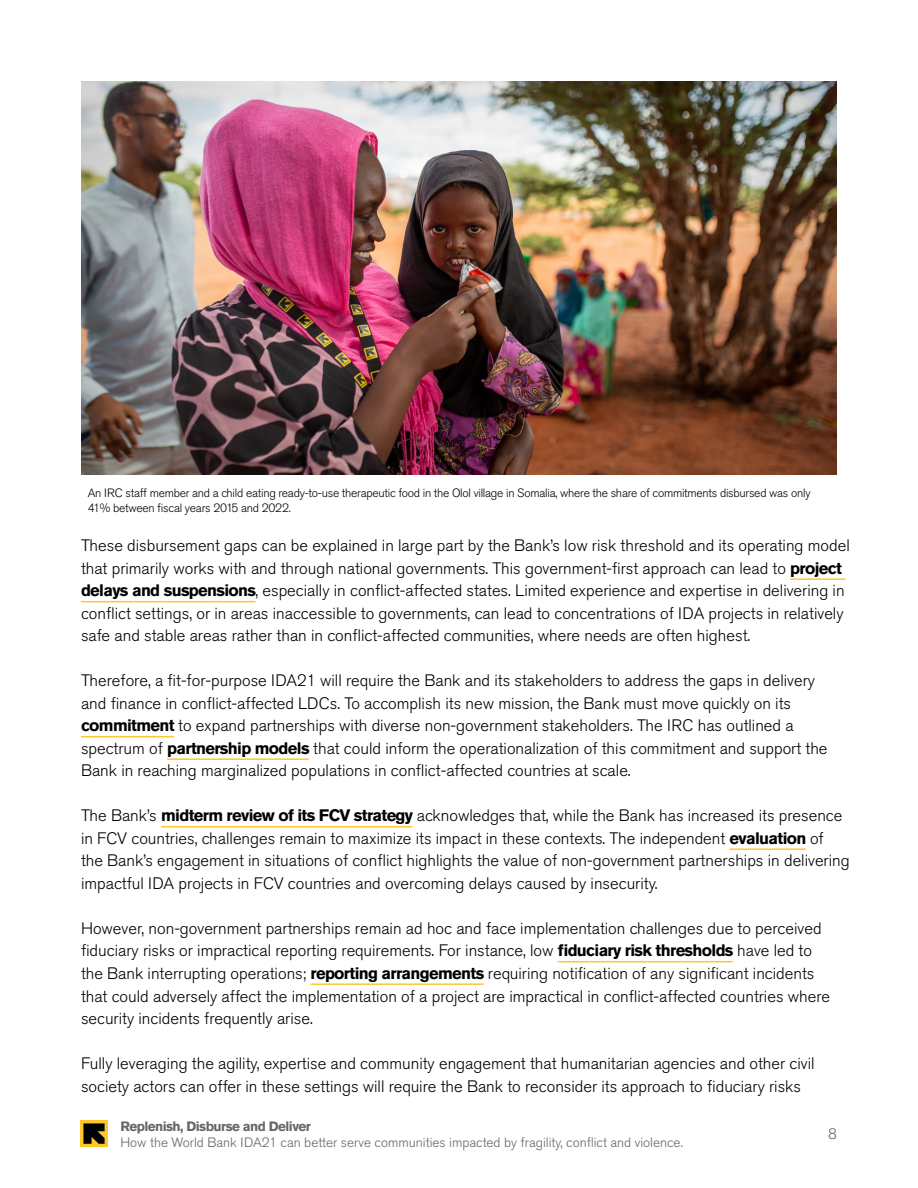
<style>
.page{position:relative;width:918px;height:1188px;background:#fff}
.page>*{position:absolute;margin:0;border:0;box-sizing:border-box;transform-origin:0 0}
.t1{font:300 16.5px/22.5px "Akzidenz Grotesk Std";color:#000}
.t2{font:300 15px "Akzidenz Grotesk Std";color:#666}
.t3{font:300 13.5px "Akzidenz Grotesk Std";color:#666}
.t4{font:700 13.5px "Akzidenz Grotesk Std";letter-spacing:-.04em;color:#666}
.t5{font:300 12px/15px "Akzidenz Grotesk Std";letter-spacing:-.02em;color:#000}
.s1{font-weight:700}
</style>
<div class="page">
<img style="left:81px;top:1120px;width:26px;height:27px">
<img style="left:81px;top:81px;width:756px;height:393px">
<hr style="left:790px;top:578px;width:55px;height:2px;background:#ffc72c">
<hr style="left:81px;top:601px;width:175px;height:1px;background:#ffc72c">
<hr style="left:81px;top:736px;width:93px;height:1px;background:#ffc72c">
<hr style="left:167px;top:758px;width:142px;height:2px;background:#ffc72c">
<hr style="left:161px;top:826px;width:252px;height:1px;background:#ffc72c">
<hr style="left:730px;top:848px;width:76px;height:2px;background:#ffc72c">
<hr style="left:558px;top:961px;width:175px;height:1px;background:#ffc72c">
<hr style="left:311px;top:983px;width:173px;height:2px;background:#ffc72c">
<p class="t5" style="left:88px;top:486px;width:724px">An IRC staff member and a child eating ready-to-use therapeutic food in the Olol village in Somalia, where the share of commitments disbursed was only<br>41% between fiscal years 2015 and 2022.</p>
<p class="t1" style="left:81px;top:535px;width:770px">These disbursement gaps can be explained in large part by the Bank’s low risk threshold and its operating model that primarily works with and through national governments. This government-first approach can lead to <span class="s1">project delays and suspensions</span>, especially in conflict-affected states. Limited experience and expertise in delivering in conflict settings, or in areas inaccessible to governments, can lead to concentrations of IDA projects in relatively safe and stable areas rather than in conflict-affected communities, where needs are often highest.</p>
<p class="t1" style="left:81px;top:670px;width:748px">Therefore, a fit-for-purpose IDA21 will require the Bank and its stakeholders to address the gaps in delivery and finance in conflict-affected LDCs. To accomplish its new mission, the Bank must move quickly on its <span class="s1">commitment</span> to expand partnerships with diverse non-government stakeholders. The IRC has outlined a spectrum of <span class="s1">partnership models</span> that could inform the operationalization of this commitment and support the Bank in reaching marginalized populations in conflict-affected countries at scale.</p>
<p class="t1" style="left:81px;top:805px;width:770px">The Bank’s <span class="s1">midterm review of its FCV strategy</span> acknowledges that, while the Bank has increased its presence in FCV countries, challenges remain to maximize its impact in these contexts. The independent <span class="s1">evaluation</span> of the Bank’s engagement in situations of conflict highlights the value of non-government partnerships in delivering impactful IDA projects in FCV countries and overcoming delays caused by insecurity.</p>
<p class="t1" style="left:81px;top:917px;width:751px">However, non-government partnerships remain ad hoc and face implementation challenges due to perceived fiduciary risks or impractical reporting requirements. For instance, low <span class="s1">fiduciary risk thresholds</span> have led to the Bank interrupting operations; <span class="s1">reporting arrangements</span> requiring notification of any significant incidents that could adversely affect the implementation of a project are impractical in conflict-affected countries where security incidents frequently arise.</p>
<p class="t1" style="left:81px;top:1052px;width:735px">Fully leveraging the agility, expertise and community engagement that humanitarian agencies and other civil society actors can offer in these settings will require the Bank to reconsider its approach to fiduciary risks</p>
<p class="t4" style="left:120px;top:1118px;width:192px">Replenish, Disburse and Deliver</p>
<p class="t3" style="left:120px;top:1135px;width:564px">How the World Bank IDA21 can better serve communities impacted by fragility, conflict and violence.</p>
<p class="t2" style="left:828px;top:1126px;width:10px">8</p>
</div>
